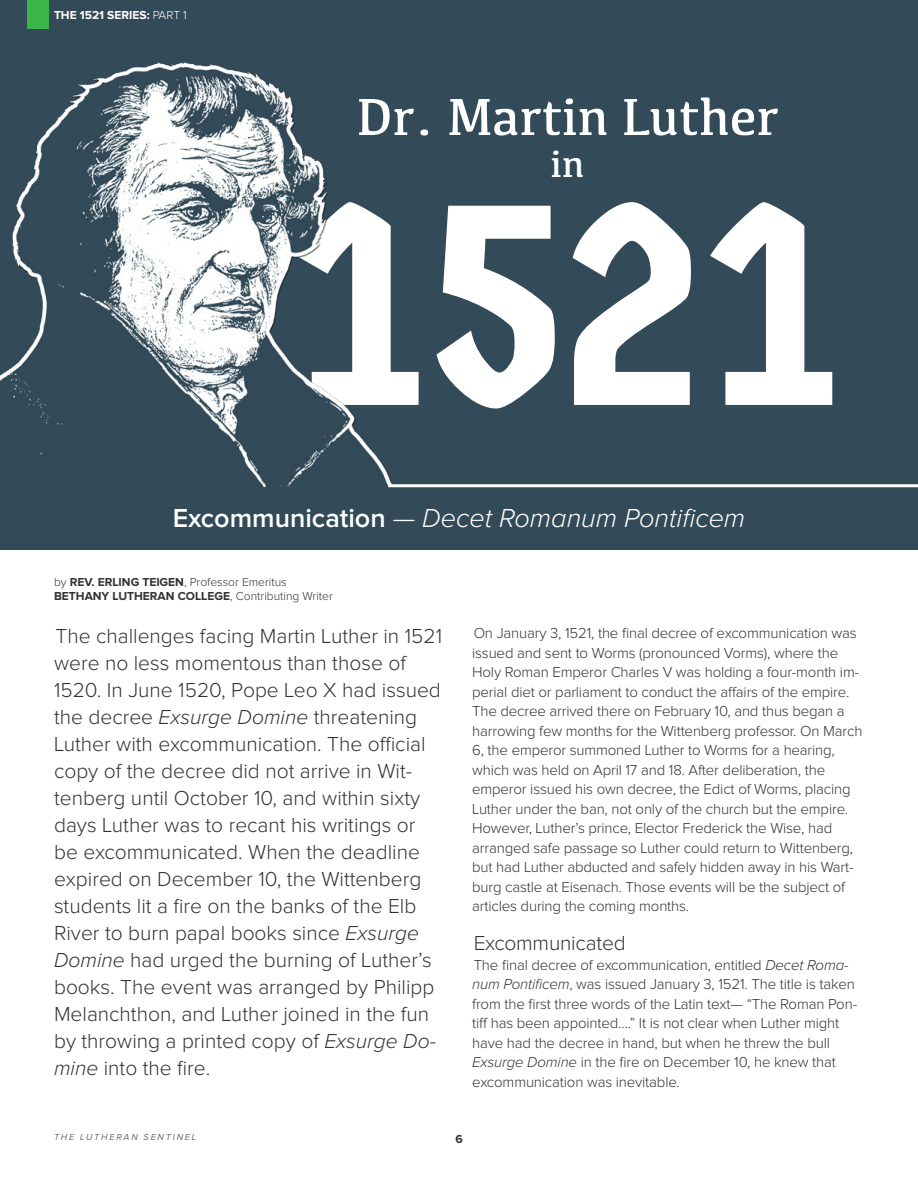
<style>
.page{position:relative;width:918px;height:1188px;background:#fff}
.page>*{position:absolute;margin:0;border:0;box-sizing:border-box;transform-origin:0 0}
.t1{font:300px "Germania One";color:#fff}
.t2{font:54px "Kefa";letter-spacing:-.01em;color:#fff}
.t3{font:39px "Kefa";color:#fff}
.t4{font:italic 300 27px "Proxima Nova";color:#fff}
.t5{font:300 21px/27px "Proxima Nova";color:#333}
.t6{font:300 15px/19.5px "Proxima Nova";letter-spacing:-.01em;color:#333}
.t7{font:300 12px/14.4px "Proxima Nova";color:#333}
.t8{font:700 12px "Proxima Nova";color:#fff}
.t9{font:700 12px "Proxima Nova";color:#333}
.t10{font:italic 9px "Proxima Nova";letter-spacing:.2em;color:#666}
.s1{font-weight:300}
.s2{font-weight:600;font-style:normal}
.s3{font-style:normal}
.s4{font-weight:700}
.s5{font-style:italic}
</style>
<div class="page">
<div style="left:0;top:0;width:918px;height:488px;background:#334a58"></div>
<div style="left:27px;top:0;width:21px;height:28px;background:#39b54a"></div>
<img style="left:0;top:62px;width:392px;height:425px">
<div style="left:0;top:487px;width:918px;height:63px;background:#334a58"></div>
<hr style="left:388px;top:484px;width:530px;height:3px;background:#fff">
<p class="t8" style="left:54px;top:10px;width:134px">THE 1521 SERIES: <span class="s1">PART 1</span></p>
<h2 class="t2" style="left:356px;top:83px;width:424px">Dr. Martin Luther</h2>
<h3 class="t3" style="left:551px;top:140px;width:36px">in</h3>
<h1 class="t1" style="left:285px;top:132px;width:559px">1521</h1>
<h3 class="t4" style="left:173px;top:505px;width:574px"><span class="s2">Excommunication</span> <span class="s3">—</span> Decet Romanum Pontificem</h3>
<p class="t7" style="left:54px;top:575px;width:280px">by <span class="s4">REV. ERLING TEIGEN</span>, Professor Emeritus<br><span class="s4">BETHANY LUTHERAN COLLEGE</span>, Contributing Writer</p>
<p class="t5" style="left:54px;top:623px;width:390px">The challenges facing Martin Luther in 1521 were no less momentous than those of 1520. In June 1520, Pope Leo X had issued the decree <span class="s5">Exsurge Domine</span> threatening Luther with excommunication. The official copy of the decree did not arrive in Wit&shy;tenberg until October 10, and within sixty days Luther was to recant his writings or be excommunicated. When the deadline expired on December 10, the Wittenberg students lit a fire on the banks of the Elb River to burn papal books since <span class="s5">Exsurge Domine</span> had urged the burning of Luther’s books. The event was arranged by Philipp Melanchthon, and Luther joined in the fun by throwing a printed copy of <span class="s5">Exsurge Do&shy;mine</span> into the fire.</p>
<p class="t6" style="left:472px;top:624px;width:392px">On January 3, 1521, the final decree of excommunication was issued and sent to Worms (pronounced Vorms), where the Holy Roman Emperor Charles V was holding a four-month im&shy;perial diet or parliament to conduct the affairs of the empire.<br>The decree arrived there on February 10, and thus began a harrowing few months for the Wittenberg professor. On March 6, the emperor summoned Luther to Worms for a hearing, which was held on April 17 and 18. After deliberation, the emperor issued his own decree, the Edict of Worms, placing Luther under the ban, not only of the church but the empire.<br>However, Luther’s prince, Elector Frederick the Wise, had arranged safe passage so Luther could return to Wittenberg, but had Luther abducted and safely hidden away in his Wart&shy;burg castle at Eisenach. Those events will be the subject of articles during the coming months.</p>
<h3 class="t5" style="left:474px;top:931px;width:154px">Excommunicated</h3>
<p class="t6" style="left:472px;top:956px;width:386px">The final decree of excommunication, entitled <span class="s5">Decet Roma&shy;num Pontificem</span>, was issued January 3, 1521. The title is taken from the first three words of the Latin text— “The Roman Pon&shy;tiff has been appointed….” It is not clear when Luther might have had the decree in hand, but when he threw the bull <span class="s5">Exsurge Domine</span> in the fire on December 10, he knew that excommunication was inevitable.</p>
<p class="t10" style="left:54px;top:1133px;width:144px">THE LUTHERAN SENTINEL</p>
<p class="t9" style="left:455px;top:1134px;width:9px">6</p>
</div>
